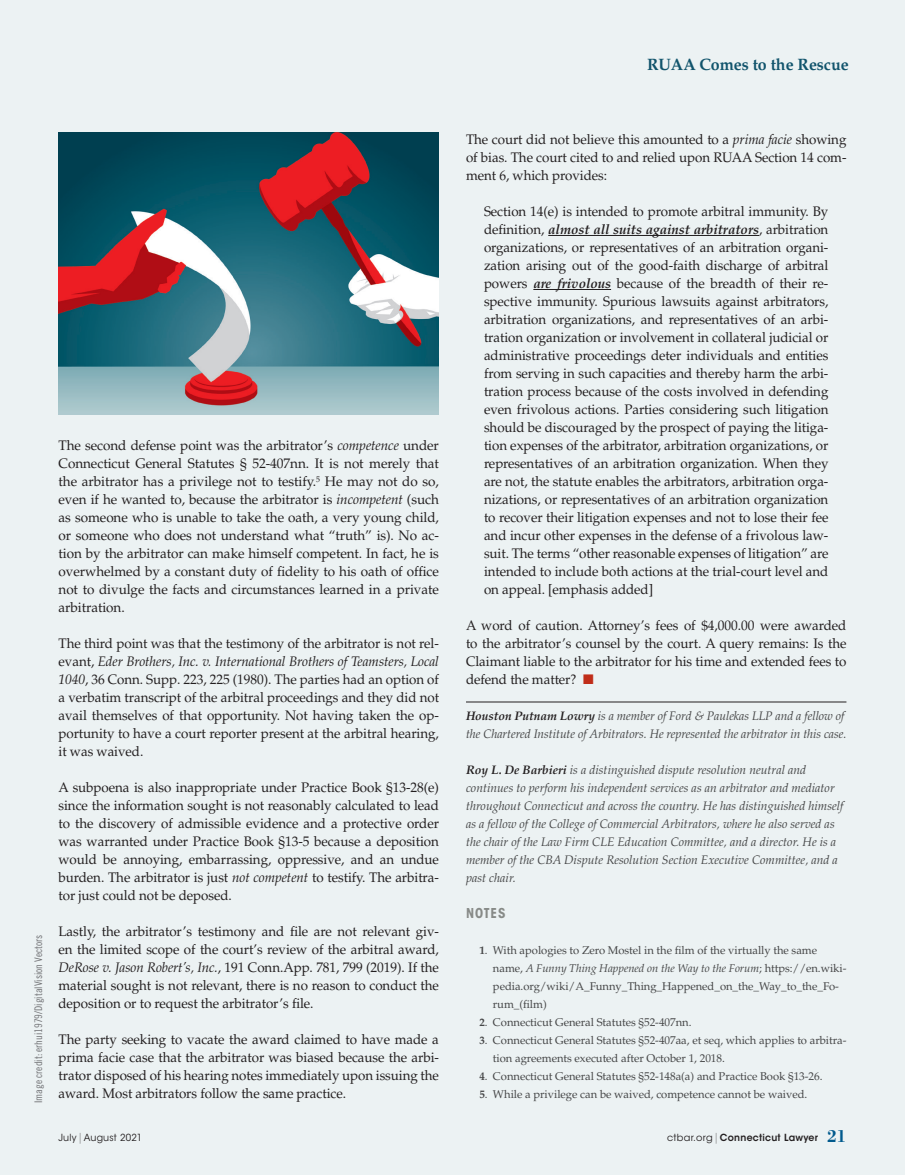
<style>
.page{position:relative;width:905px;height:1175px;background:#fff}
.page>*{position:absolute;margin:0;border:0;box-sizing:border-box;transform-origin:0 0}
.Body_Copy_NO_INDENT{font:700 16.5px "Palatino LT Std";letter-spacing:-.005em;color:#11546c}
.Body_Copy_NO_INDENT-2{font:13.8px/18px "Palatino LT Std";letter-spacing:-.005em;color:#231f20;text-align:justify}
.NOTES_HEAD{font:700 condensed 13.5px "ITC Avant Garde Std";letter-spacing:.075em;color:#878a87}
.BIO{font:italic 12.3px/18px "Palatino LT Std";color:#454647}
.notes{font:11.25px/18px "Palatino LT Std";letter-spacing:-.005em;color:#454647}
.contents{font:10.5px "Trade Gothic LT Std Cn 18";color:#717275}
.t1{font:600 9.75px "ITC Avant Garde Std";letter-spacing:.025em;color:#231f20;scale:.96 1}
.t2{font:9.75px "ITC Avant Garde Std";letter-spacing:.025em;color:#231f20;scale:.96 1}
.s1{font-style:italic}
.s2{font-weight:700;font-style:italic}
.s3{color:#c02d19}
.s4{font-weight:700;color:#231f20}
.s5{font-weight:700}
.s6{font-weight:200;font-size:10.8px}
.s7{font-weight:400}
.s8{font-family:"Bodoni Std";font-weight:700;font-size:18px;color:#015a8d}
</style>
<div class="page">
<div style="left:0;top:0;width:904px;height:1174px;background:#ecf2f3"></div>
<hr style="left:548px;top:235px;width:211px;height:1px;background:#231f20">
<hr style="left:533px;top:289px;width:78px;height:1px;background:#231f20">
<hr style="left:466px;top:701px;width:380px;height:1px;background:#231f20">
<img style="left:58px;top:132px;width:381px;height:282px">
<p class="Body_Copy_NO_INDENT" style="left:647px;top:54px;width:203px">RUAA Comes to the Rescue</p>
<p class="contents" style="left:32px;top:1102px;width:170px;rotate:-90deg">Image credit: erhui1979/DigitalVision Vectors</p>
<p class="Body_Copy_NO_INDENT-2" style="left:58px;top:437px;width:382px">The second defense point was the arbitrator’s <span class="s1">competence</span> under Connecticut General Statutes § 52-407nn. It is not merely that the arbitrator has a privilege not to testify.<sup>5</sup> He may not do so, even if he wanted to, because the arbitrator is <span class="s1">incompetent</span> (such as someone who is unable to take the oath, a very young child, or someone who does not understand what “truth” is). No ac&shy;tion by the arbitrator can make himself competent. In fact, he is overwhelmed by a constant duty of fidelity to his oath of office not to divulge the facts and circumstances learned in a private arbitration.</p>
<p class="Body_Copy_NO_INDENT-2" style="left:58px;top:635px;width:382px">The third point was that the testimony of the arbitrator is not rel&shy;evant, <span class="s1">Eder Brothers, Inc. v. International Brothers of Teamsters, Local 1040</span>, 36 Conn. Supp. 223, 225 (1980). The parties had an option of a verbatim transcript of the arbitral proceedings and they did not avail themselves of that opportunity. Not having taken the op&shy;portunity to have a court reporter present at the arbitral hearing, it was waived.</p>
<p class="Body_Copy_NO_INDENT-2" style="left:58px;top:779px;width:382px">A subpoena is also inappropriate under Practice Book §13-28(e) since the information sought is not reasonably calculated to lead to the discovery of admissible evidence and a protective order was warranted under Practice Book §13-5 because a deposition would be annoying, embarrassing, oppressive, and an undue burden. The arbitrator is just <span class="s1">not competent</span> to testify. The arbitra&shy;tor just could not be deposed.</p>
<p class="Body_Copy_NO_INDENT-2" style="left:58px;top:923px;width:382px">Lastly, the arbitrator’s testimony and file are not relevant giv&shy;en the limited scope of the court’s review of the arbitral award, <span class="s1">DeRose v. Jason Robert’s, Inc.</span>, 191 Conn.App. 781, 799 (2019). If the material sought is not relevant, there is no reason to conduct the deposition or to request the arbitrator’s file.</p>
<p class="Body_Copy_NO_INDENT-2" style="left:58px;top:1031px;width:382px">The party seeking to vacate the award claimed to have made a prima facie case that the arbitrator was biased because the arbi&shy;trator disposed of his hearing notes immediately upon issuing the award. Most arbitrators follow the same practice.</p>
<p class="Body_Copy_NO_INDENT-2" style="left:466px;top:131px;width:382px">The court did not believe this amounted to a <span class="s1">prima facie</span> showing of bias. The court cited to and relied upon RUAA Section 14 com&shy;ment 6, which provides:</p>
<p class="Body_Copy_NO_INDENT-2" style="left:484px;top:203px;width:346px">Section 14(e) is intended to promote arbitral immunity. By definition, <span class="s2">almost all suits against arbitrators</span>, arbitration organizations, or representatives of an arbitration organi&shy;zation arising out of the good-faith discharge of arbitral powers <span class="s2">are frivolous</span> because of the breadth of their re&shy;spective immunity. Spurious lawsuits against arbitrators, arbitration organizations, and representatives of an arbi&shy;tration organization or involvement in collateral judicial or administrative proceedings deter individuals and entities from serving in such capacities and thereby harm the arbi&shy;tration process because of the costs involved in defending even frivolous actions. Parties considering such litigation should be discouraged by the prospect of paying the litiga&shy;tion expenses of the arbitrator, arbitration organizations, or representatives of an arbitration organization. When they are not, the statute enables the arbitrators, arbitration orga&shy;nizations, or representatives of an arbitration organization to recover their litigation expenses and not to lose their fee and incur other expenses in the defense of a frivolous law&shy;suit. The terms “other reasonable expenses of litigation” are intended to include both actions at the trial-court level and on appeal. [emphasis added]</p>
<p class="Body_Copy_NO_INDENT-2" style="left:466px;top:617px;width:382px">A word of caution. Attorney’s fees of $4,000.00 were awarded to the arbitrator’s counsel by the court. A query remains: Is the Claimant liable to the arbitrator for his time and extended fees to defend the matter? <span class="s3">■</span></p>
<p class="BIO" style="left:466px;top:707px;width:382px"><span class="s4">Houston Putnam Lowry</span> is a member of Ford &amp; Paulekas LLP and a fellow of the Chartered Institute of Arbitrators. He represented the arbitrator in this case.</p>
<p class="BIO" style="left:466px;top:761px;width:379px"><span class="s4">Roy L. De Barbieri</span> is a distinguished dispute resolution neutral and continues to perform his independent services as an arbitrator and mediator throughout Connecticut and across the country. He has distinguished himself as a fellow of the College of Commercial Arbitrators, where he also served as the chair of the Law Firm CLE Education Committee, and a director. He is a member of the CBA Dispute Resolution Section Executive Committee, and a past chair.</p>
<p class="NOTES_HEAD" style="left:466px;top:904px;width:41px">NOTES</p>
<p class="notes" style="left:493px;top:941px;width:355px;text-indent:-13px"><span class="s5">1</span>. With apologies to Zero Mostel in the film of the virtually the same name, <span class="s1">A Funny Thing Happened on the Way to the Forum</span>; https://en.wiki&shy;pedia.org/wiki/A_Funny_Thing_Happened_on_the_Way_to_the_Fo&shy;rum_(film)</p>
<p class="notes" style="left:479px;top:1013px;width:213px"><span class="s5">2</span>. Connecticut General Statutes §52-407nn.</p>
<p class="notes" style="left:493px;top:1031px;width:355px;text-indent:-13px"><span class="s5">3</span>. Connecticut General Statutes §52-407aa, et seq, which applies to arbitra&shy;tion agreements executed after October 1, 2018.</p>
<p class="notes" style="left:479px;top:1067px;width:344px"><span class="s5">4</span>. Connecticut General Statutes §52-148a(a) and Practice Book §13-26.</p>
<p class="notes" style="left:479px;top:1085px;width:329px"><span class="s5">5</span>. While a privilege can be waived, competence cannot be waived.</p>
<p class="t2" style="left:58px;top:1131px;width:89px">July<span class="s6">|</span>August 2021</p>
<p class="t1" style="left:667px;top:1131px;width:188px"><span class="s7">ctbar.org</span><span class="s6">|</span>Connecticut Lawyer <span class="s8">21</span></p>
</div>
